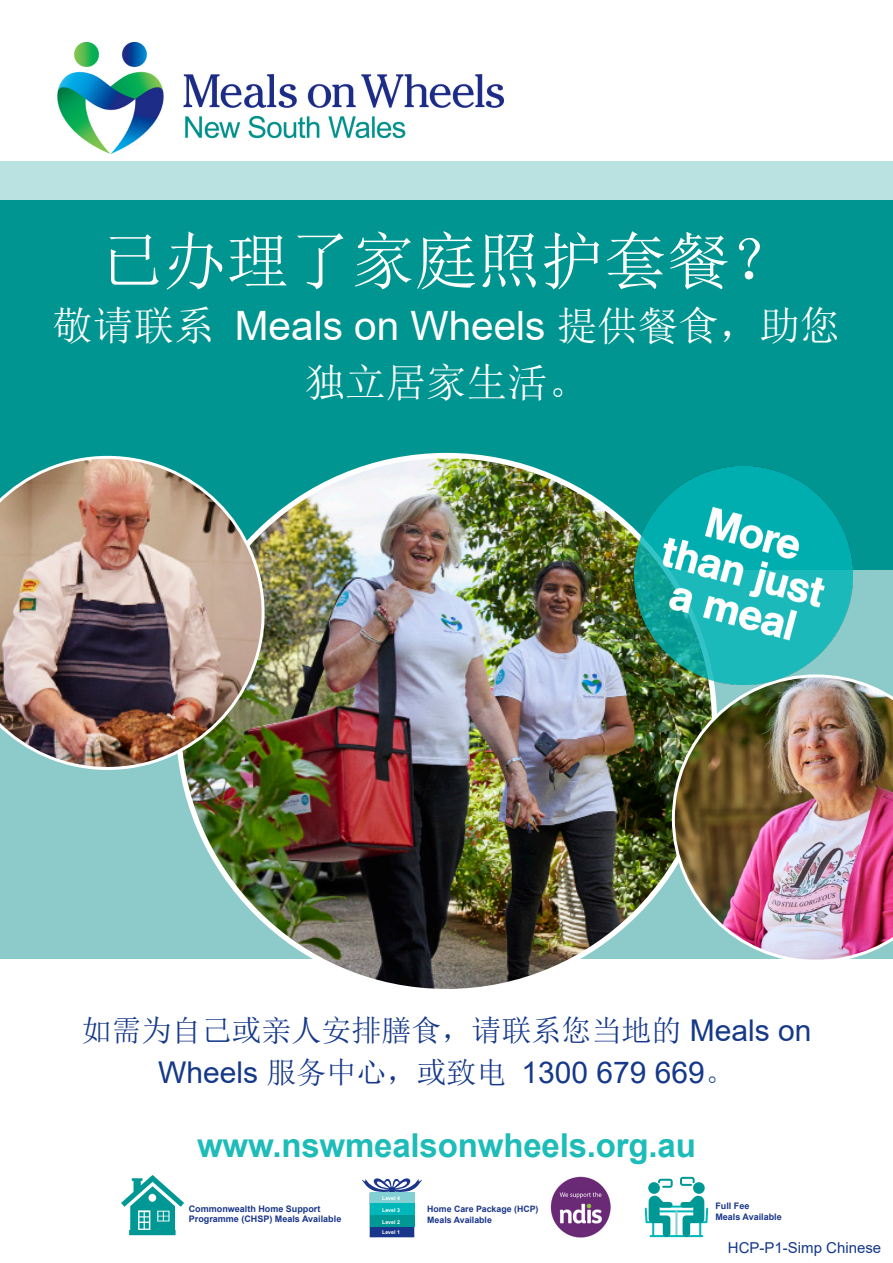
<style>
.page{position:relative;width:893px;height:1263px;background:#fff}
.page>*{position:absolute;margin:0;border:0;box-sizing:border-box;transform-origin:0 0}
.t1{font:63px "Sim Sun";color:#fff}
.t2{font:40.5px/57px "Sim Sun";color:#fff;text-align:center}
.t3{font:700 33px "Arial";letter-spacing:-.005em;color:#1dbcb8}
.t4{font:30px/42px "Sim Sun";color:#153889;text-align:center}
.t5{font:15px "Arial";color:#153889}
.t6{font:700 9px/10.8px "Arial";color:#19368a}
.t7{font:700 8.7px/10.5px "Arial";color:#19368a}
.t8{font:700 5.25px "Arial";color:#fff}
.s1{font-family:"Arial"}
</style>
<div class="page">
<div style="left:0;top:531px;width:893px;height:428px;background:#8dcaca"></div>
<div style="left:0;top:200px;width:893px;height:370px;background:#009590"></div>
<div style="left:0;top:162px;width:893px;height:38px;background:#bae2e0"></div>
<img style="left:178px;top:455px;width:536px;height:536px;border-radius:268px">
<img style="left:672px;top:679px;width:221px;height:281px">
<img style="left:0;top:456px;width:265px;height:314px">
<img style="left:57px;top:43px;width:447px;height:110px">
<img style="left:635px;top:467px;width:217px;height:217px">
<svg style="left:121px;top:1175px;width:63px;height:60px"></svg>
<svg style="left:362px;top:1178px;width:60px;height:59px"></svg>
<div style="left:370px;top:1215px;width:44px;height:12px;background:#009894"></div>
<div style="left:370px;top:1192px;width:44px;height:12px;background:#83d0d4"></div>
<div style="left:370px;top:1204px;width:44px;height:11px;background:#00b7b9"></div>
<div style="left:648px;top:1182px;width:12px;height:12px;background:#009894;border-radius:50%"></div>
<div style="left:693px;top:1182px;width:12px;height:12px;background:#009894;border-radius:50%"></div>
<hr style="left:658px;top:1205px;width:37px;height:2px;background:#00b7b9">
<hr style="left:658px;top:1210px;width:37px;height:2px;background:#00b7b9">
<hr style="left:675px;top:1210px;width:2px;height:27px;background:#83d0d4">
<hr style="left:650px;top:1235px;width:53px;height:2px;background:#00b7b9">
<svg style="left:658px;top:1179px;width:15px;height:9px"></svg>
<svg style="left:680px;top:1177px;width:15px;height:9px"></svg>
<svg style="left:680px;top:1195px;width:28px;height:42px"></svg>
<svg style="left:645px;top:1195px;width:27px;height:42px"></svg>
<img style="left:551px;top:1177px;width:60px;height:60px">
<p class="t1" style="left:100px;top:229px;width:694px">已办理了家庭照护套餐？</p>
<p class="t2" style="left:53px;top:297px;width:789px">敬请联系 <span class="s1">Meals on Wheels</span> 提供餐食，助您独立居家生活。</p>
<p class="t4" style="left:81px;top:1009px;width:732px">如需为自己或亲人安排膳食，请联系您当地的 <span class="s1">Meals on<br>Wheels</span> 服务中心，或致电 <span class="s1">1300 679 669</span>。</p>
<p class="t3" style="left:197px;top:1122px;width:500px">www.nswmealsonwheels.org.au</p>
<p class="t8" style="left:382px;top:1195px;width:19px">Level 4</p>
<p class="t6" style="left:189px;top:1203px;width:154px">Commonwealth Home Support<br>Programme (CHSP) Meals Available</p>
<p class="t7" style="left:427px;top:1204px;width:113px">Home Care Package (HCP)<br>Meals Available</p>
<p class="t8" style="left:382px;top:1228px;width:19px">Level 1</p>
<p class="t8" style="left:382px;top:1206px;width:19px">Level 3</p>
<p class="t8" style="left:382px;top:1218px;width:19px">Level 2</p>
<p class="t6" style="left:715px;top:1200px;width:68px">Full Fee<br>Meals Available</p>
<p class="t5" style="left:728px;top:1237px;width:155px">HCP-P1-Simp Chinese</p>
</div>
